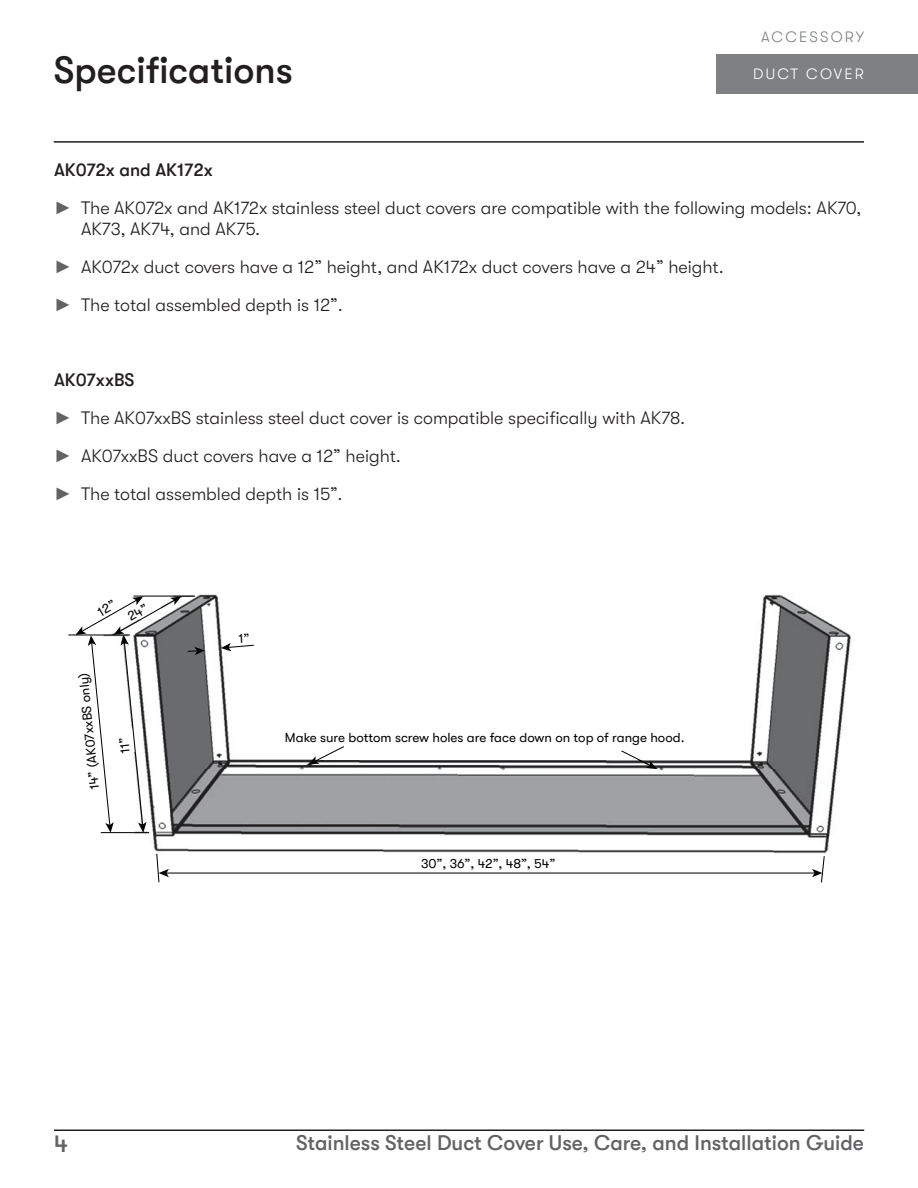
<style>
.page{position:relative;width:918px;height:1188px;background:#fff}
.page>*{position:absolute;margin:0;border:0;box-sizing:border-box;transform-origin:0 0}
.t1{font:500 37.5px "GT Walsheim";color:#231f20}
.t2{font:500 24px "GT Walsheim";color:#636366}
.t3{font:500 21px "GT Walsheim";color:#636366}
.t4{font:300 18px/37.8px "GT Walsheim";color:#231f20}
.t5{font:300 15px "GT Walsheim";letter-spacing:.15em;color:#fff}
.t6{font:300 15px "GT Walsheim";letter-spacing:.15em;color:#7e8083}
.t7{font:13.35px "GT Walsheim";color:#050504}
.t8{font:13.2px "GT Walsheim";color:#050504}
.s1{font-weight:500}
.s2{font-family:"Arial";font-weight:400;color:#636366}
</style>
<div class="page">
<hr style="left:54px;top:141px;width:810px;height:2px;background:#231f20">
<hr style="left:54px;top:1130px;width:810px;height:1px;background:#231f20">
<div style="left:716px;top:54px;width:202px;height:40px;background:#7e8083"></div>
<img style="left:101px;top:594px;width:750px;height:260px">
<hr style="left:166px;top:873px;width:649px;height:1px;background:#040503">
<svg style="left:812px;top:856px;width:13px;height:27px"></svg>
<svg style="left:156px;top:853px;width:13px;height:30px"></svg>
<div style="left:316px;top:742px;width:355px;height:17px;background:#fff"></div>
<svg style="left:620px;top:750px;width:37px;height:19px"></svg>
<svg style="left:308px;top:745px;width:37px;height:20px"></svg>
<hr style="left:68px;top:634px;width:62px;height:2px;background:#040503">
<hr style="left:133px;top:596px;width:62px;height:1px;background:#040503">
<svg style="left:187px;top:647px;width:18px;height:8px"></svg>
<svg style="left:221px;top:633px;width:34px;height:18px"></svg>
<svg style="left:75px;top:596px;width:106px;height:237px"></svg>
<h1 class="t1" style="left:54px;top:49px;width:241px">Specifications</h1>
<p class="t6" style="left:761px;top:28px;width:104px">ACCESSORY</p>
<p class="t5" style="left:753px;top:65px;width:112px">DUCT COVER</p>
<p class="t4" style="left:54px;top:151px;width:809px"><span class="s1">AK072x and AK172x<br></span><span class="s2">►</span> The AK072x and AK172x stainless steel duct covers are compatible with the following models: AK70,</p>
<p class="t4" style="left:54px;top:210px;width:671px;text-indent:27px">AK73, AK74, and AK75.<br><span class="s2">►</span> AK072x duct covers have a 12” height, and AK172x duct covers have a 24” height. <span class="s2">►</span> The total assembled depth is 12”.</p>
<p class="t4" style="left:54px;top:361px;width:633px"><span class="s1">AK07xxBS<br></span><span class="s2">►</span> The AK07xxBS stainless steel duct cover is compatible specifically with AK78. <span class="s2">►</span> AK07xxBS duct covers have a 12” height.<br><span class="s2">►</span> The total assembled depth is 15”.</p>
<p class="t7" style="left:88px;top:791px;width:119px;rotate:-96deg">14” (AK07xxBS only)</p>
<p class="t8" style="left:285px;top:730px;width:401px">Make sure bottom screw holes are face down on top of range hood.</p>
<p class="t8" style="left:421px;top:856px;width:136px">30”, 36”, 42”, 48”, 54”</p>
<h2 class="t2" style="left:54px;top:1131px;width:15px">4</h2>
<p class="t3" style="left:296px;top:1131px;width:569px">Stainless Steel Duct Cover Use, Care, and Installation Guide</p>
</div>
